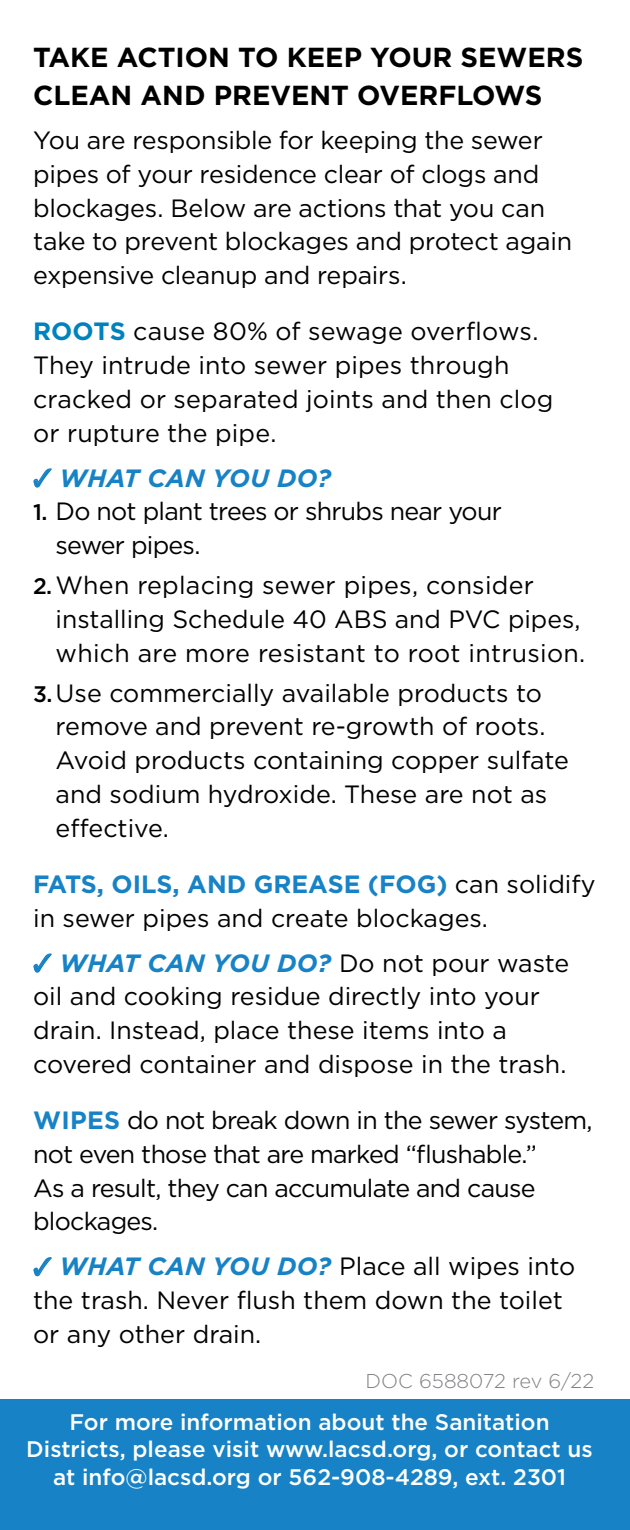
<style>
.page{position:relative;width:630px;height:1530px;background:#fff}
.page>*{position:absolute;margin:0;border:0;box-sizing:border-box;transform-origin:0 0}
.t1{font:700 27.5px/37.5px "Gotham";color:#000}
.t2{font:25px/33.8px "Gotham";color:#000}
.t3{font:25px/33.8px "Gotham";letter-spacing:-.03em;color:#000}
.t4{font:italic 700 25px "Gotham";letter-spacing:.01em;color:#1782c5}
.t5{font:500 22.5px/27.5px "Gotham";color:#fff;text-align:center}
.t6{font:300 20px "Gotham";color:#808285}
.s1{font-weight:700;color:#0082be}
.s2{font-weight:500;font-size:22.5px}
.s3{font-weight:700;color:#1782c5}
.s4{color:#1782c5}
.s5{font-weight:700;font-style:italic;color:#1782c5}
</style>
<div class="page">
<div style="left:0;top:1399px;width:630px;height:131px;background:#1782c5"></div>
<p class="t1" style="left:33px;top:38px;width:552px">TAKE ACTION TO KEEP YOUR SEWERS<br>CLEAN AND PREVENT OVERFLOWS</p>
<p class="t2" style="left:33px;top:123px;width:541px">You are responsible for keeping the sewer pipes of your residence clear of clogs and blockages. Below are actions that you can take to prevent blockages and protect again expensive cleanup and repairs.</p>
<p class="t2" style="left:33px;top:314px;width:522px"><span class="s1">ROOTS</span> cause 80% of sewage overflows.<br>They intrude into sewer pipes through cracked or separated joints and then clog or rupture the pipe.</p>
<p class="t4" style="left:33px;top:461px;width:299px">✓ WHAT CAN YOU DO?</p>
<p class="t3" style="left:56px;top:494px;width:448px;text-indent:-22px"><span class="s2">1.</span> Do not plant trees or shrubs near your sewer pipes.</p>
<p class="t2" style="left:56px;top:568px;width:531px;text-indent:-22px"><span class="s2">2.</span>When replacing sewer pipes, consider installing Schedule 40 ABS and PVC pipes, which are more resistant to root intrusion.</p>
<p class="t2" style="left:56px;top:675px;width:515px;text-indent:-22px"><span class="s2">3.</span>Use commercially available products to remove and prevent re-growth of roots.<br>Avoid products containing copper sulfate and sodium hydroxide. These are not as effective.</p>
<p class="t2" style="left:33px;top:867px;width:564px"><span class="s3">FATS, OILS, AND GREASE (FOG)</span> can solidify in sewer pipes and create blockages.</p>
<p class="t2" style="left:33px;top:945px;width:538px"><span class="s4">✓</span> <span class="s5">WHAT CAN YOU DO?</span> Do not pour waste oil and cooking residue directly into your drain. Instead, place these items into a covered container and dispose in the trash.</p>
<p class="t3" style="left:33px;top:1103px;width:561px"><span class="s3">WIPES</span> do not break down in the sewer system, not even those that are marked “flushable.”<br>As a result, they can accumulate and cause blockages.</p>
<p class="t2" style="left:33px;top:1249px;width:544px"><span class="s4">✓</span> <span class="s5">WHAT CAN YOU DO?</span> Place all wipes into the trash. Never flush them down the toilet or any other drain.</p>
<p class="t6" style="left:366px;top:1368px;width:230px">DOC 6588072 rev 6/22</p>
<p class="t5" style="left:26px;top:1408px;width:568px">For more information about the Sanitation<br>Districts, please visit www.lacsd.org, or contact us at info@lacsd.org or 562-908-4289, ext. 2301</p>
</div>
